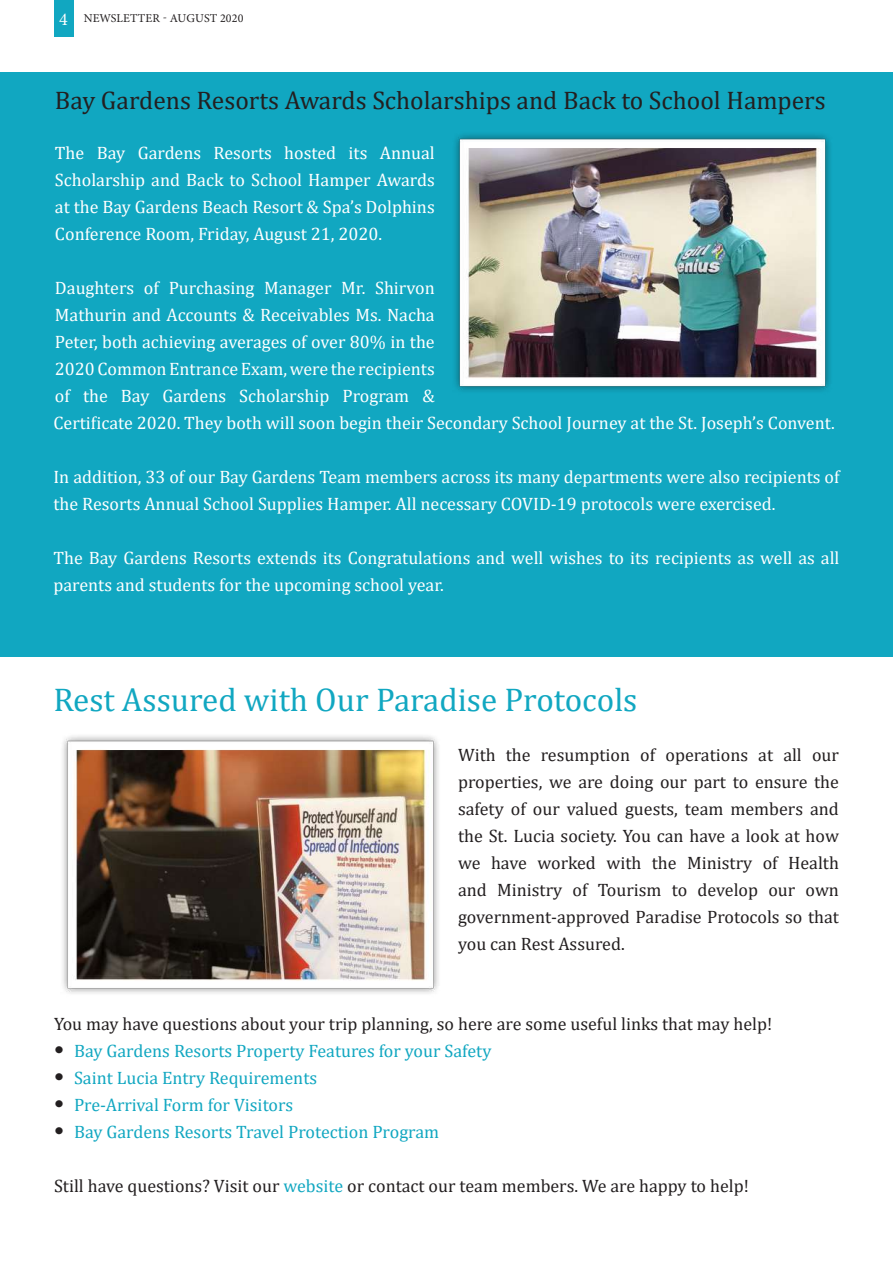
<style>
.page{position:relative;width:893px;height:1263px;background:#fff}
.page>*{position:absolute;margin:0;border:0;box-sizing:border-box;transform-origin:0 0}
.t1{font:33px "Cambria";color:#11a7c1}
.t2{font:25.5px "Cambria";color:#231f20}
.t3{font:18px/27px "Cambria";color:#fff}
.t4{font:18px/27px "Cambria";color:#231f20;text-align:justify}
.t5{font:18px/27px "Cambria";color:#11a7c1}
.t6{font:12px "Minion Pro";letter-spacing:.01em;color:#231f20}
.s1{font-size:18px;color:#fff}
.s2{color:#231f20}
.s3{font-family:"Helvetica Neue LT Com";font-weight:900;font-size:30px;color:#231f20}
.s4{color:#11a7c1}
</style>
<div class="page">
<div style="left:54px;top:0;width:19px;height:36px;background:#11a7c1"></div>
<div style="left:0;top:72px;width:893px;height:584px;background:#11a7c1"></div>
<img style="left:455px;top:134px;width:375px;height:257px">
<img style="left:62px;top:736px;width:377px;height:258px">
<p class="t6" style="left:59px;top:11px;width:186px"><span class="s1">4</span> NEWSLETTER - AUGUST 2020</p>
<h2 class="t2" style="left:55px;top:85px;width:772px">Bay Gardens Resorts Awards Scholarships and Back to School Hampers</h2>
<p class="t3" style="left:55px;top:140px;width:381px;text-align:justify">The Bay Gardens Resorts hosted its Annual Scholarship and Back to School Hamper Awards at the Bay Gardens Beach Resort &amp; Spa’s Dolphins Conference Room, Friday, August 21, 2020.</p>
<p class="t3" style="left:53px;top:275px;width:783px">Daughters of Purchasing Manager Mr. Shirvon<br>Mathurin and Accounts &amp; Receivables Ms. Nacha<br>Peter, both achieving averages of over 80% in the<br>2020 Common Entrance Exam, were the recipients<br>of the Bay Gardens Scholarship Program &amp;<br>Certificate 2020. They both will soon begin their Secondary School Journey at the St. Joseph’s Convent.</p>
<p class="t3" style="left:53px;top:463px;width:788px">In addition, 33 of our Bay Gardens Team members across its many departments were also recipients of the Resorts Annual School Supplies Hamper. All necessary COVID-19 protocols were exercised.</p>
<p class="t3" style="left:53px;top:544px;width:787px">The Bay Gardens Resorts extends its Congratulations and well wishes to its recipients as well as all parents and students for the upcoming school year.</p>
<h1 class="t1" style="left:53px;top:681px;width:586px">Rest Assured with Our Paradise Protocols</h1>
<p class="t4" style="left:458px;top:741px;width:382px">With the resumption of operations at all our properties, we are doing our part to ensure the safety of our valued guests, team members and the St. Lucia society. You can have a look at how we have worked with the Ministry of Health and Ministry of Tourism to develop our own government-approved Paradise Protocols so that you can Rest Assured.</p>
<p class="t5" style="left:54px;top:1011px;width:720px"><span class="s2">You may have questions about your trip planning, so here are some useful links that may help! </span><span class="s3">·</span> Bay Gardens Resorts Property Features for your Safety<br><span class="s3">·</span> Saint Lucia Entry Requirements<br><span class="s3">·</span> Pre-Arrival Form for Visitors<br><span class="s3">·</span> Bay Gardens Resorts Travel Protection Program</p>
<p class="t4" style="left:54px;top:1173px;width:696px">Still have questions? Visit our <span class="s4">website</span> or contact our team members. We are happy to help!</p>
</div>
